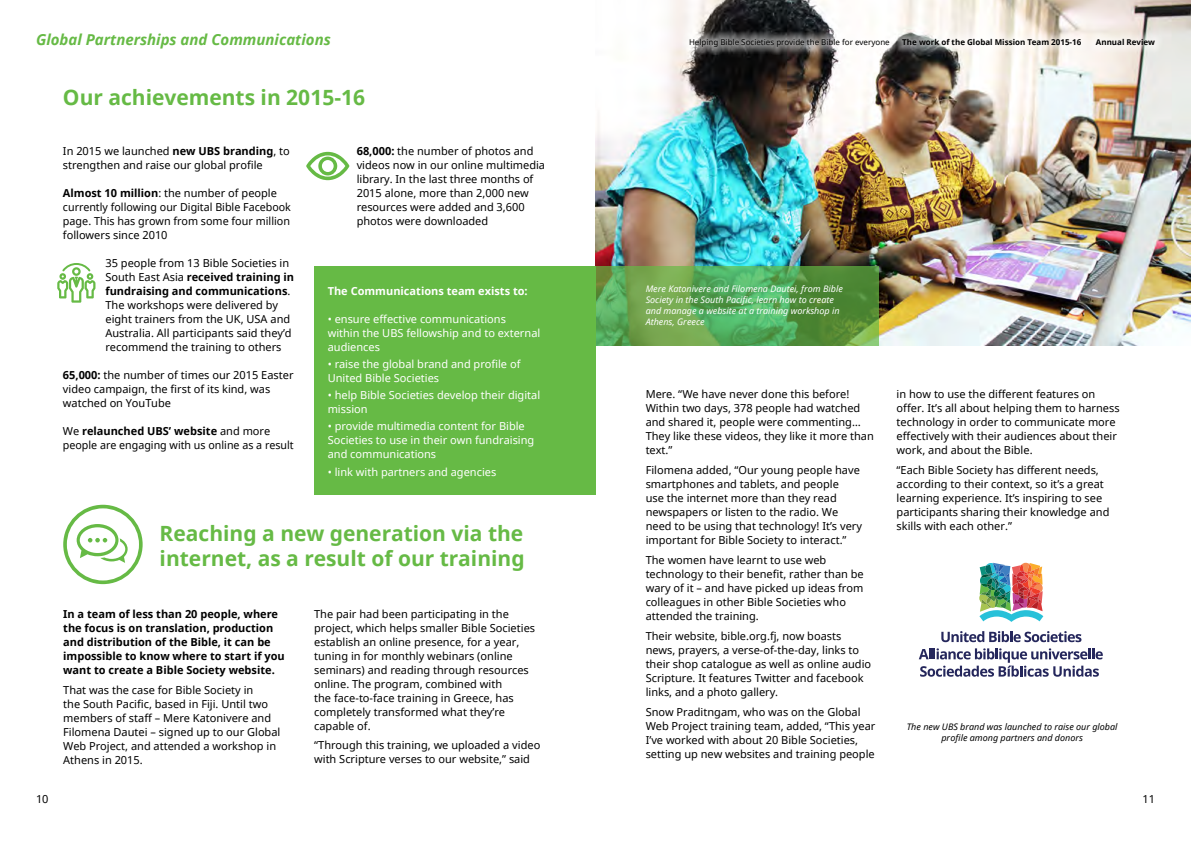
<style>
.page{position:relative;width:1191px;height:842px;background:#fff}
.page>*{position:absolute;margin:0;border:0;box-sizing:border-box;transform-origin:0 0}
.t1{font:700 21px/25px "Noto Sans";color:#66ba45}
.t2{font:italic 700 15px "Noto Sans";color:#66ba45}
.t3{font:11px/14px "Noto Sans";color:#000}
.t4{font:11px/14px "Noto Sans";color:#fff}
.t5{font:700 11px/14px "Noto Sans";color:#000}
.t6{font:700 11px "Noto Sans";color:#fff}
.t7{font:italic 9px/11px "Noto Sans";color:#fff}
.t8{font:italic 9px/11px "Noto Sans";color:#000;text-align:center}
.t9{font:700 8px "Noto Sans";color:#000}
.t10{font:8px "Noto Sans";color:#000}
.s1{font-weight:700}
</style>
<div class="page">
<svg style="left:63px;top:505px;width:80px;height:79px"></svg>
<svg style="left:941px;top:631px;width:140px;height:11px"></svg>
<svg style="left:918px;top:648px;width:184px;height:29px"></svg>
<img style="left:979px;top:563px;width:64px;height:59px">
<img style="left:595px;top:0;width:596px;height:346px">
<div style="left:314px;top:267px;width:281px;height:228px;background:#66ba45"></div>
<svg style="left:57px;top:263px;width:38px;height:40px"></svg>
<svg style="left:306px;top:152px;width:43px;height:28px"></svg>
<svg style="left:595px;top:267px;width:284px;height:79px;background:#5da24f"></svg>
<svg style="left:681px;top:31px;width:482px;height:24px"></svg>
<h2 class="t2" style="left:36px;top:29px;width:296px">Global Partnerships and Communications</h2>
<p class="t10" style="left:689px;top:36px;width:202px">Helping Bible Societies provide the Bible for everyone</p>
<p class="t9" style="left:902px;top:36px;width:180px">The work of the Global Mission Team 2015-16</p>
<p class="t9" style="left:1096px;top:36px;width:61px">Annual Review</p>
<h1 class="t1" style="left:63px;top:84px;width:304px">Our achievements in 2015-16</h1>
<p class="t3" style="left:63px;top:144px;width:228px">In 2015 we launched <span class="s1">new UBS branding</span>, to strengthen and raise our global profile</p>
<p class="t3" style="left:63px;top:186px;width:229px"><span class="s1">Almost 10 million</span>: the number of people currently following our Digital Bible Facebook page. This has grown from some four million followers since 2010</p>
<p class="t3" style="left:105px;top:256px;width:190px">35 people from 13 Bible Societies in South East Asia <span class="s1">received training in fundraising and communications</span>.<br>The workshops were delivered by eight trainers from the UK, USA and Australia. All participants said they’d recommend the training to others</p>
<p class="t3" style="left:63px;top:368px;width:232px"><span class="s1">65,000:</span> the number of times our 2015 Easter video campaign, the first of its kind, was watched on YouTube</p>
<p class="t3" style="left:63px;top:424px;width:232px">We <span class="s1">relaunched UBS’ website</span> and more people are engaging with us online as a result</p>
<p class="t3" style="left:357px;top:144px;width:190px"><span class="s1">68,000:</span> the number of photos and videos now in our online multimedia library. In the last three months of<br>2015 alone, more than 2,000 new resources were added and 3,600 photos were downloaded</p>
<p class="t6" style="left:328px;top:283px;width:201px">The Communications team exists to:</p>
<p class="t4" style="left:328px;top:312px;width:214px">• ensure effective communications within the UBS fellowship and to external audiences</p>
<p class="t4" style="left:328px;top:357px;width:194px">• raise the global brand and profile of<br>United Bible Societies</p>
<p class="t4" style="left:328px;top:388px;width:214px">• help Bible Societies develop their digital mission</p>
<p class="t4" style="left:328px;top:419px;width:208px">• provide multimedia content for Bible<br>Societies to use in their own fundraising and communications</p>
<p class="t4" style="left:328px;top:465px;width:170px">• link with partners and agencies</p>
<h1 class="t1" style="left:160px;top:520px;width:366px">Reaching a new generation via the internet, as a result of our training</h1>
<p class="t5" style="left:63px;top:607px;width:223px">In a team of less than 20 people, where the focus is on translation, production and distribution of the Bible, it can be impossible to know where to start if you want to create a Bible Society website.</p>
<p class="t3" style="left:63px;top:683px;width:219px">That was the case for Bible Society in<br>the South Pacific, based in Fiji. Until two members of staff – Mere Katonivere and Filomena Dautei – signed up to our Global Web Project, and attended a workshop in Athens in 2015.</p>
<p class="t3" style="left:314px;top:607px;width:222px">The pair had been participating in the project, which helps smaller Bible Societies establish an online presence, for a year, tuning in for monthly webinars (online seminars) and reading through resources online. The program, combined with<br>the face-to-face training in Greece, has completely transformed what they’re capable of.</p>
<p class="t3" style="left:314px;top:738px;width:228px">“Through this training, we uploaded a video with Scripture verses to our website,” said</p>
<p class="t7" style="left:645px;top:282px;width:199px">Mere Katonivere and Filomena Dautei, from Bible Society in the South Pacific, learn how to create and manage a website at a training workshop in Athens, Greece</p>
<p class="t3" style="left:645px;top:387px;width:230px">Mere. “We have never done this before!<br>Within two days, 378 people had watched and shared it, people were commenting… They like these videos, they like it more than text.”</p>
<p class="t3" style="left:645px;top:463px;width:218px">Filomena added, “Our young people have smartphones and tablets, and people<br>use the internet more than they read newspapers or listen to the radio. We need to be using that technology! It’s very important for Bible Society to interact.”</p>
<p class="t3" style="left:645px;top:553px;width:220px">The women have learnt to use web technology to their benefit, rather than be wary of it – and have picked up ideas from colleagues in other Bible Societies who attended the training.</p>
<p class="t3" style="left:645px;top:629px;width:227px">Their website, bible.org.fj, now boasts news, prayers, a verse-of-the-day, links to their shop catalogue as well as online audio Scripture. It features Twitter and facebook links, and a photo gallery.</p>
<p class="t3" style="left:645px;top:705px;width:231px">Snow Praditngam, who was on the Global Web Project training team, added, “This year I’ve worked with about 20 Bible Societies, setting up new websites and training people</p>
<p class="t3" style="left:896px;top:387px;width:224px">in how to use the different features on offer. It’s all about helping them to harness technology in order to communicate more effectively with their audiences about their work, and about the Bible.</p>
<p class="t3" style="left:896px;top:463px;width:214px">“Each Bible Society has different needs, according to their context, so it’s a great learning experience. It’s inspiring to see participants sharing their knowledge and skills with each other.”</p>
<p class="t8" style="left:906px;top:721px;width:212px">The new UBS brand was launched to raise our global profile among partners and donors</p>
<p class="t3" style="left:36px;top:792px;width:14px">10</p>
<p class="t3" style="left:1142px;top:792px;width:14px">11</p>
</div>
